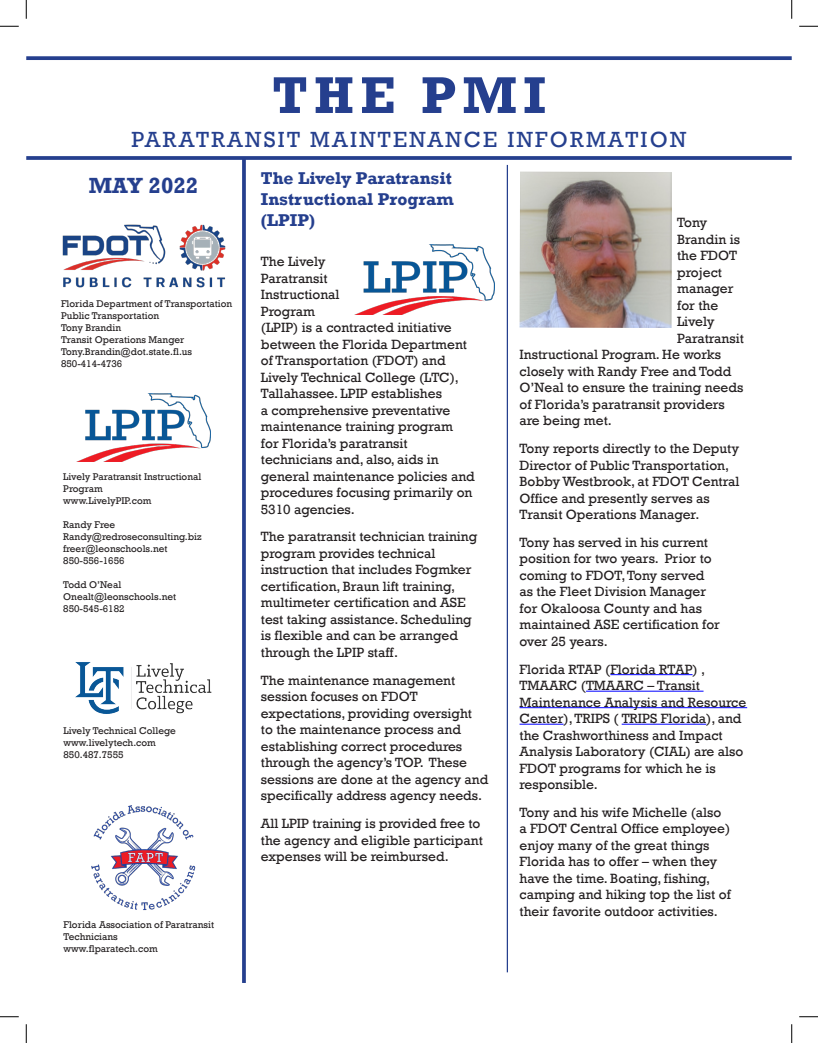
<style>
.page{position:relative;width:818px;height:1043px;background:#fff}
.page>*{position:absolute;margin:0;border:0;box-sizing:border-box;transform-origin:0 0}
.t1{font:700 52.5px "Rockwell";letter-spacing:.12em;color:#253f8e}
.t2{font:22.5px "Rockwell";letter-spacing:.1em;color:#253f8e}
.t3{font:700 22.5px "Rockwell";color:#253f8e}
.subhead{font:700 17.5px/21px "Rockwell";color:#253f8e;text-align:justify}
.text{font:13.75px/16.5px "Rockwell";color:#231f20}
.t4{font:10px/12px "Rockwell";color:#231f20}
</style>
<div class="page">
<svg style="left:26px;top:56px;width:765px;height:4px;background:#334b95"></svg>
<svg style="left:26px;top:156px;width:765px;height:4px;background:#314a94"></svg>
<svg style="left:242px;top:158px;width:4px;height:824px;background:#314a94"></svg>
<img style="left:62px;top:206px;width:184px;height:97px">
<img style="left:78px;top:393px;width:132px;height:68px">
<img style="left:75px;top:662px;width:136px;height:52px">
<img style="left:91px;top:805px;width:105px;height:106px">
<img style="left:354px;top:244px;width:140px;height:71px">
<hr style="left:610px;top:674px;width:82px;height:1px;background:#00f">
<hr style="left:586px;top:691px;width:117px;height:1px;background:#00f">
<hr style="left:519px;top:707px;width:228px;height:1px;background:#00f">
<hr style="left:519px;top:724px;width:44px;height:1px;background:#00f">
<hr style="left:621px;top:724px;width:85px;height:1px;background:#00f">
<img style="left:519px;top:172px;width:153px;height:156px">
<hr style="left:506px;top:165px;width:2px;height:807px;background:#253f8e">
<svg style="left:0;top:25px;width:19px;height:2px"></svg>
<svg style="left:799px;top:25px;width:19px;height:2px"></svg>
<svg style="left:0;top:1016px;width:19px;height:1px"></svg>
<svg style="left:799px;top:1016px;width:19px;height:1px"></svg>
<svg style="left:25px;top:0;width:2px;height:19px"></svg>
<svg style="left:25px;top:1024px;width:2px;height:18px"></svg>
<svg style="left:791px;top:0;width:1px;height:19px"></svg>
<svg style="left:791px;top:1024px;width:1px;height:18px"></svg>
<p class="t1" style="left:272px;top:63px;width:275px">THE PMI</p>
<p class="t2" style="left:131px;top:126px;width:556px">PARATRANSIT MAINTENANCE INFORMATION</p>
<p class="t3" style="left:89px;top:171px;width:111px">MAY 2022</p>
<p class="t4" style="left:61px;top:298px;width:173px">Florida Department of Transportation</p>
<p class="t4" style="left:61px;top:310px;width:100px">Public Transportation</p>
<p class="t4" style="left:61px;top:322px;width:62px">Tony Brandin</p>
<p class="t4" style="left:61px;top:334px;width:125px">Transit Operations Manger</p>
<p class="t4" style="left:61px;top:346px;width:133px">Tony.Brandin@dot.state.fl.us</p>
<p class="t4" style="left:61px;top:358px;width:63px">850-414-4736</p>
<p class="t4" style="left:63px;top:470px;width:139px">Lively Paratransit Instructional<br>Program</p>
<p class="t4" style="left:63px;top:494px;width:90px">www.LivelyPIP.com</p>
<p class="t4" style="left:63px;top:518px;width:53px">Randy Free</p>
<p class="t4" style="left:63px;top:530px;width:140px">Randy@redroseconsulting.biz</p>
<p class="t4" style="left:63px;top:542px;width:106px">freer@leonschools.net</p>
<p class="t4" style="left:63px;top:554px;width:63px">850-556-1656</p>
<p class="t4" style="left:63px;top:578px;width:59px">Todd O’Neal</p>
<p class="t4" style="left:63px;top:590px;width:114px">Onealt@leonschools.net</p>
<p class="t4" style="left:63px;top:602px;width:63px">850-545-6182</p>
<p class="t4" style="left:63px;top:725px;width:114px">Lively Technical College</p>
<p class="t4" style="left:63px;top:737px;width:94px">www.livelytech.com</p>
<p class="t4" style="left:63px;top:749px;width:62px">850.487.7555</p>
<p class="t4" style="left:63px;top:918px;width:152px">Florida Association of Paratransit<br>Technicians</p>
<p class="t4" style="left:63px;top:942px;width:96px">www.flparatech.com</p>
<p class="subhead" style="left:261px;top:167px;width:194px">The Lively Paratransit Instructional Program (LPIP)</p>
<p class="text" style="left:261px;top:253px;width:215px">The Lively<br>Paratransit<br>Instructional<br>Program<br>(LPIP) is a contracted initiative between the Florida Department of Transportation (FDOT) and<br>Lively Technical College (LTC),<br>Tallahassee. LPIP establishes<br>a comprehensive preventative maintenance training program<br>for Florida’s paratransit technicians and, also, aids in general maintenance policies and procedures focusing primarily on<br>5310 agencies.</p>
<p class="text" style="left:261px;top:529px;width:218px">The paratransit technician training program provides technical instruction that includes Fogmker certification, Braun lift training, multimeter certification and ASE test taking assistance. Scheduling is flexible and can be arranged through the LPIP staff.</p>
<p class="text" style="left:261px;top:672px;width:229px">The maintenance management session focuses on FDOT expectations, providing oversight<br>to the maintenance process and establishing correct procedures through the agency’s TOP. These sessions are done at the agency and specifically address agency needs.</p>
<p class="text" style="left:261px;top:815px;width:223px">All LPIP training is provided free to the agency and eligible participant expenses will be reimbursed.</p>
<p class="text" style="left:677px;top:214px;width:32px">Tony</p>
<p class="text" style="left:677px;top:231px;width:64px">Brandin is</p>
<p class="text" style="left:677px;top:247px;width:61px">the FDOT</p>
<p class="text" style="left:677px;top:264px;width:46px">project</p>
<p class="text" style="left:677px;top:280px;width:58px">manager</p>
<p class="text" style="left:677px;top:297px;width:43px">for the</p>
<p class="text" style="left:677px;top:313px;width:39px">Lively</p>
<p class="text" style="left:677px;top:330px;width:68px">Paratransit</p>
<p class="text" style="left:519px;top:346px;width:203px">Instructional Program. He works</p>
<p class="text" style="left:519px;top:363px;width:213px">closely with Randy Free and Todd</p>
<p class="text" style="left:519px;top:379px;width:225px">O’Neal to ensure the training needs</p>
<p class="text" style="left:519px;top:396px;width:207px">of Florida’s paratransit providers</p>
<p class="text" style="left:519px;top:412px;width:94px">are being met.</p>
<p class="text" style="left:519px;top:440px;width:221px">Tony reports directly to the Deputy Director of Public Transportation, Bobby Westbrook, at FDOT Central Office and presently serves as Transit Operations Manager.</p>
<p class="text" style="left:519px;top:534px;width:202px">Tony has served in his current position for two years. Prior to coming to FDOT, Tony served as the Fleet Division Manager for Okaloosa County and has maintained ASE certification for over 25 years.</p>
<p class="text" style="left:519px;top:661px;width:228px">Florida RTAP (Florida RTAP) ,<br>TMAARC (TMAARC – Transit<br>Maintenance Analysis and Resource<br>Center), TRIPS ( TRIPS Florida), and the Crashworthiness and Impact<br>Analysis Laboratory (CIAL) are also<br>FDOT programs for which he is responsible.</p>
<p class="text" style="left:519px;top:804px;width:213px">Tony and his wife Michelle (also a FDOT Central Office employee) enjoy many of the great things<br>Florida has to offer – when they have the time. Boating, fishing, camping and hiking top the list of their favorite outdoor activities.</p>
</div>
